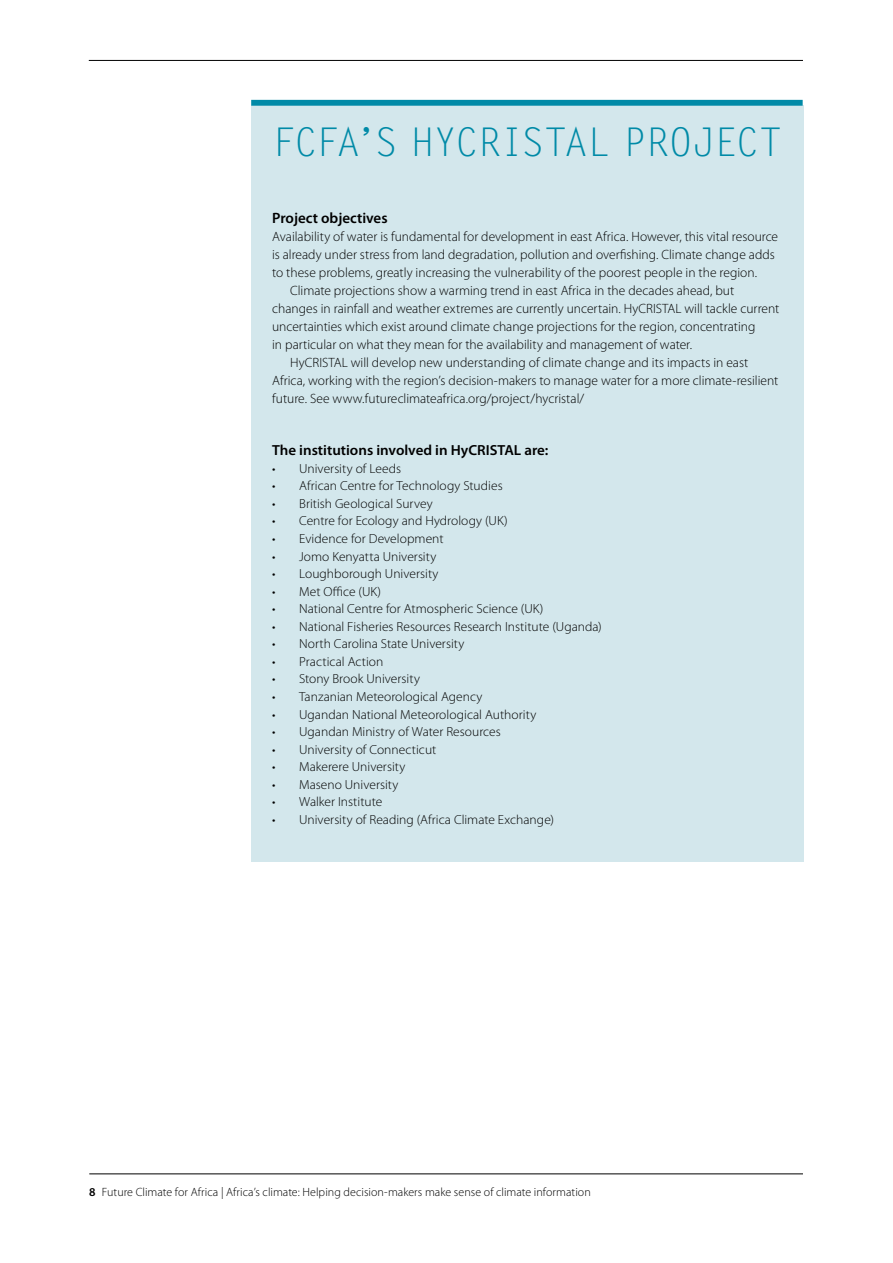
<style>
.page{position:relative;width:893px;height:1263px;background:#fff}
.page>*{position:absolute;margin:0;border:0;box-sizing:border-box;transform-origin:0 0}
.t1{font:39.6px "Letter Gothic Std";letter-spacing:-.04em;color:#008aa7}
.t2{font:600 15px "Myriad Pro";color:#000}
.t3{font:600 14.7px "Myriad Pro";color:#000}
.t4{font:300 13.5px "Myriad Pro";color:#000}
.t5{font:300 13.2px "Myriad Pro";color:#000}
.t6{font:300 12px "Myriad Pro";letter-spacing:.005em;color:#000}
.s1{font-weight:600}
</style>
<div class="page">
<hr style="left:89px;top:1173px;width:714px;height:1px;background:#000">
<hr style="left:89px;top:60px;width:714px;height:1px;background:#000">
<div style="left:251px;top:106px;width:553px;height:756px;background:#d3e7ec"></div>
<div style="left:251px;top:100px;width:552px;height:6px;background:#008aa7"></div>
<h1 class="t1" style="left:272px;top:119px;width:512px">FCFA’S HYCRISTAL PROJECT</h1>
<p class="t2" style="left:272px;top:208px;width:117px">Project objectives</p>
<p class="t4" style="left:272px;top:229px;width:507px">Availability of water is fundamental for development in east Africa. However, this vital resource</p>
<p class="t4" style="left:272px;top:247px;width:504px">is already under stress from land degradation, pollution and overfishing. Climate change adds</p>
<p class="t4" style="left:272px;top:265px;width:487px">to these problems, greatly increasing the vulnerability of the poorest people in the region.</p>
<p class="t4" style="left:290px;top:283px;width:446px">Climate projections show a warming trend in east Africa in the decades ahead, but</p>
<p class="t4" style="left:272px;top:301px;width:509px">changes in rainfall and weather extremes are currently uncertain. HyCRISTAL will tackle current</p>
<p class="t4" style="left:272px;top:319px;width:485px">uncertainties which exist around climate change projections for the region, concentrating</p>
<p class="t4" style="left:272px;top:337px;width:421px">in particular on what they mean for the availability and management of water.</p>
<p class="t4" style="left:290px;top:355px;width:460px">HyCRISTAL will develop new understanding of climate change and its impacts in east</p>
<p class="t4" style="left:272px;top:373px;width:508px">Africa, working with the region’s decision-makers to manage water for a more climate-resilient</p>
<p class="t4" style="left:272px;top:391px;width:314px">future. See www.futureclimateafrica.org/project/hycristal/</p>
<p class="t3" style="left:272px;top:441px;width:278px">The institutions involved in HyCRISTAL are:</p>
<p class="t5" style="left:272px;top:461px;width:131px">• University of Leeds</p>
<p class="t5" style="left:272px;top:479px;width:232px">• African Centre for Technology Studies</p>
<p class="t5" style="left:272px;top:496px;width:162px">• British Geological Survey</p>
<p class="t5" style="left:272px;top:514px;width:237px">• Centre for Ecology and Hydrology (UK)</p>
<p class="t5" style="left:272px;top:531px;width:173px">• Evidence for Development</p>
<p class="t5" style="left:272px;top:549px;width:166px">• Jomo Kenyatta University</p>
<p class="t5" style="left:272px;top:566px;width:168px">• Loughborough University</p>
<p class="t5" style="left:272px;top:584px;width:111px">• Met Office (UK)</p>
<p class="t5" style="left:272px;top:601px;width:273px">• National Centre for Atmospheric Science (UK)</p>
<p class="t5" style="left:272px;top:619px;width:331px">• National Fisheries Resources Research Institute (Uganda)</p>
<p class="t5" style="left:272px;top:637px;width:194px">• North Carolina State University</p>
<p class="t5" style="left:272px;top:654px;width:113px">• Practical Action</p>
<p class="t5" style="left:272px;top:672px;width:149px">• Stony Brook University</p>
<p class="t5" style="left:272px;top:689px;width:212px">• Tanzanian Meteorological Agency</p>
<p class="t5" style="left:272px;top:707px;width:266px">• Ugandan National Meteorological Authority</p>
<p class="t5" style="left:272px;top:724px;width:230px">• Ugandan Ministry of Water Resources</p>
<p class="t5" style="left:272px;top:742px;width:166px">• University of Connecticut</p>
<p class="t5" style="left:272px;top:759px;width:135px">• Makerere University</p>
<p class="t5" style="left:272px;top:777px;width:128px">• Maseno University</p>
<p class="t5" style="left:272px;top:795px;width:112px">• Walker Institute</p>
<p class="t5" style="left:272px;top:812px;width:283px">• University of Reading (Africa Climate Exchange)</p>
<p class="t6" style="left:89px;top:1185px;width:503px"><span class="s1">8</span> Future Climate for Africa | Africa’s climate: Helping decision-makers make sense of climate information</p>
</div>
